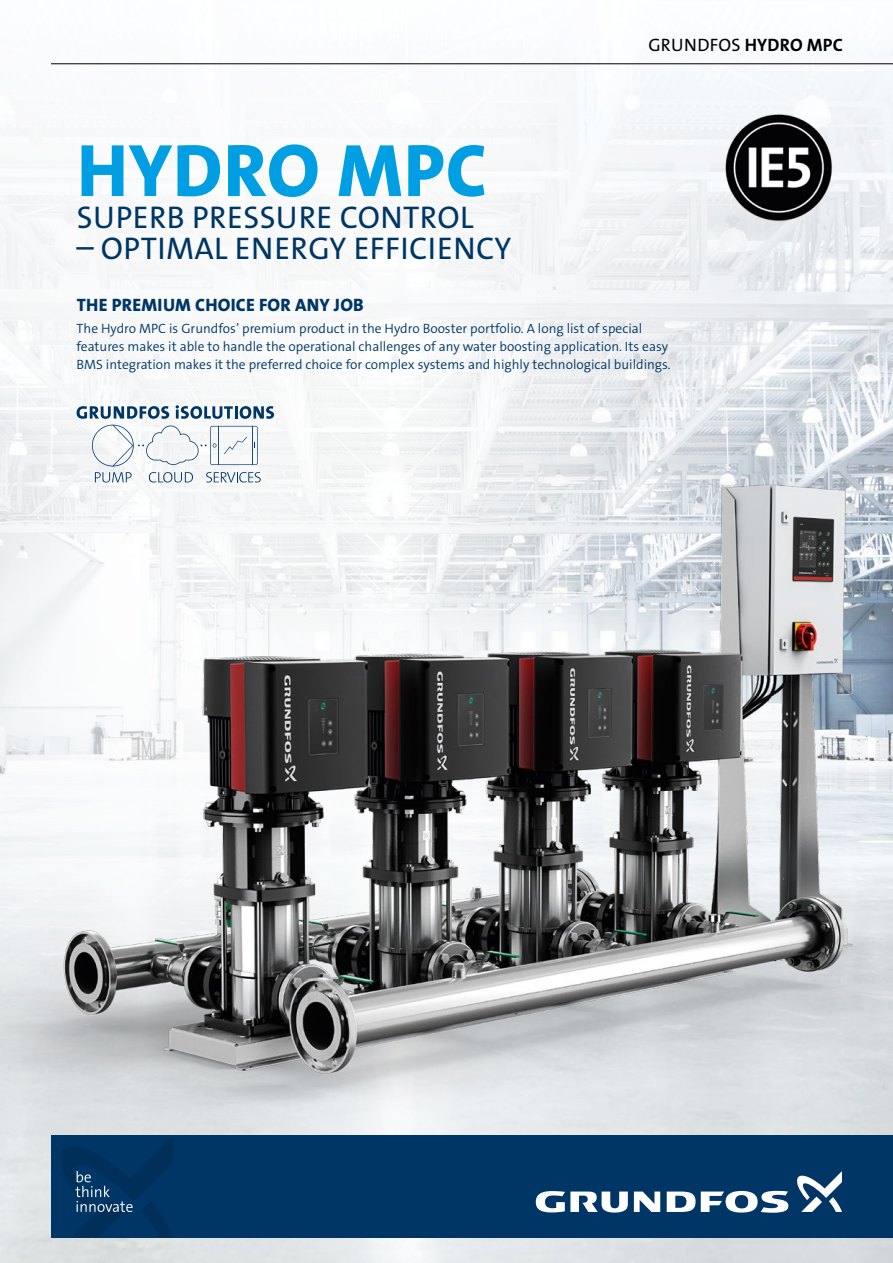
<style>
.page{position:relative;width:893px;height:1263px;background:#fff}
.page>*{position:absolute;margin:0;border:0;box-sizing:border-box;transform-origin:0 0}
.t1{font:75px "Grundfos The Sans V2 OT 8 XB";letter-spacing:.01em;color:#009ee3}
.t2{font:31.5px "Grundfos The Sans V2 OT 5 R";letter-spacing:.015em;color:#003665}
.t3{font:18px "Grundfos The Sans V2 OT 8 XB";letter-spacing:.015em;color:#003665}
.t4{font:18px "Grundfos The Sans V2 OT 5 R";letter-spacing:.015em;color:#000}
.t5{font:13.5px/18px "Grundfos The Sans V2 OT 4 SL";color:#003665}
.s1{font-family:"Grundfos The Sans V2 OT 7 B"}
</style>
<div class="page">
<img style="left:0;top:1135px;width:893px;height:128px">
<svg style="left:0;top:64px;width:844px;height:364px"></svg>
<img style="left:0;top:428px;width:893px;height:707px">
<svg style="left:77px;top:406px;width:92px;height:13px"></svg>
<svg style="left:176px;top:405px;width:98px;height:14px"></svg>
<svg style="left:206px;top:472px;width:55px;height:10px"></svg>
<svg style="left:149px;top:472px;width:44px;height:10px"></svg>
<svg style="left:95px;top:472px;width:37px;height:10px"></svg>
<svg style="left:92px;top:425px;width:166px;height:41px"></svg>
<img style="left:711px;top:114px;width:132px;height:109px">
<div style="left:51px;top:1135px;width:842px;height:102px;background:#003665"></div>
<svg style="left:634px;top:1191px;width:26px;height:21px"></svg>
<svg style="left:536px;top:1191px;width:92px;height:21px"></svg>
<svg style="left:667px;top:1191px;width:121px;height:22px"></svg>
<svg style="left:797px;top:1171px;width:45px;height:41px"></svg>
<svg style="left:61px;top:1137px;width:112px;height:100px"></svg>
<hr style="left:51px;top:63px;width:842px;height:1px;background:#000">
<h3 class="t4" style="left:648px;top:33px;width:196px">GRUNDFOS <span class="s1">HYDRO MPC</span></h3>
<h1 class="t1" style="left:77px;top:123px;width:412px">HYDRO MPC</h1>
<h2 class="t2" style="left:77px;top:197px;width:398px">SUPERB PRESSURE CONTROL</h2>
<h2 class="t2" style="left:77px;top:228px;width:436px">– OPTIMAL ENERGY EFFICIENCY</h2>
<h3 class="t3" style="left:77px;top:293px;width:289px">THE PREMIUM CHOICE FOR ANY JOB</h3>
<p class="t5" style="left:77px;top:320px;width:596px">The Hydro MPC is Grundfos’ premium product in the Hydro Booster portfolio. A long list of special features makes it able to handle the operational challenges of any water boosting application. Its easy<br>BMS integration makes it the preferred choice for complex systems and highly technological buildings.</p>
</div>
